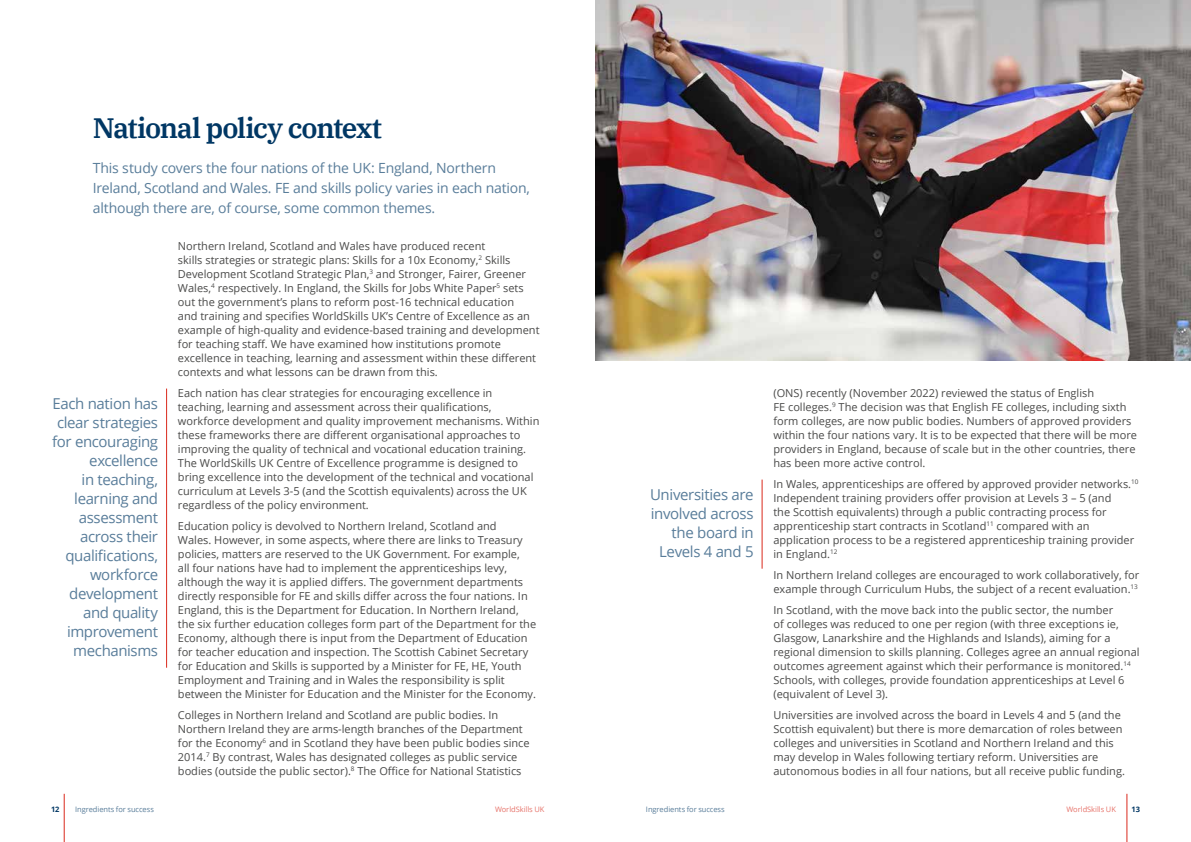
<style>
.page{position:relative;width:1191px;height:842px;background:#fff}
.page>*{position:absolute;margin:0;border:0;box-sizing:border-box;transform-origin:0 0}
.t1{font:600 28px "IBM Plex Serif";letter-spacing:-.045em;color:#003764}
.t2{font:15px/19px "Open Sans";letter-spacing:-.025em;color:#597d9a;text-align:right}
.t3{font:14px/20px "Open Sans";letter-spacing:-.015em;color:#597d9a}
.t4{font:11px/14px "Open Sans";color:#4a4a49}
.t5{font:7.5px "Open Sans";letter-spacing:-.01em;color:#597d9a}
.t6{font:7.5px "Open Sans";letter-spacing:-.01em;color:#e7746b}
.t7{font:700 7.5px "Open Sans";color:#003764}
</style>
<div class="page">
<hr style="left:762px;top:480px;width:1px;height:89px;background:#da291c">
<hr style="left:166px;top:389px;width:1px;height:279px;background:#da291c">
<img style="left:595px;top:0;width:596px;height:360px">
<hr style="left:64px;top:794px;width:1px;height:48px;background:#da291c">
<hr style="left:1126px;top:794px;width:1px;height:48px;background:#da291c">
<h1 class="t1" style="left:93px;top:106px;width:291px">National policy context</h1>
<p class="t3" style="left:93px;top:158px;width:439px">This study covers the four nations of the UK: England, Northern<br>Ireland, Scotland and Wales. FE and skills policy varies in each nation, although there are, of course, some common themes.</p>
<p class="t4" style="left:178px;top:239px;width:363px">Northern Ireland, Scotland and Wales have produced recent<br>skills strategies or strategic plans: Skills for a 10x Economy,<sup>2</sup> Skills Development Scotland Strategic Plan,<sup>3</sup> and Stronger, Fairer, Greener Wales,<sup>4</sup> respectively. In England, the Skills for Jobs White Paper<sup>5</sup> sets out the government’s plans to reform post-16 technical education<br>and training and specifies WorldSkills UK’s Centre of Excellence as an example of high-quality and evidence-based training and development for teaching staff. We have examined how institutions promote excellence in teaching, learning and assessment within these different contexts and what lessons can be drawn from this.</p>
<p class="t4" style="left:178px;top:386px;width:363px">Each nation has clear strategies for encouraging excellence in teaching, learning and assessment across their qualifications, workforce development and quality improvement mechanisms. Within these frameworks there are different organisational approaches to improving the quality of technical and vocational education training.<br>The WorldSkills UK Centre of Excellence programme is designed to bring excellence into the development of the technical and vocational curriculum at Levels 3-5 (and the Scottish equivalents) across the UK regardless of the policy environment.</p>
<p class="t4" style="left:178px;top:519px;width:360px">Education policy is devolved to Northern Ireland, Scotland and<br>Wales. However, in some aspects, where there are links to Treasury policies, matters are reserved to the UK Government. For example,<br>all four nations have had to implement the apprenticeships levy, although the way it is applied differs. The government departments directly responsible for FE and skills differ across the four nations. In England, this is the Department for Education. In Northern Ireland, the six further education colleges form part of the Department for the Economy, although there is input from the Department of Education for teacher education and inspection. The Scottish Cabinet Secretary for Education and Skills is supported by a Minister for FE, HE, Youth Employment and Training and in Wales the responsibility is split between the Minister for Education and the Minister for the Economy.</p>
<p class="t4" style="left:178px;top:708px;width:353px">Colleges in Northern Ireland and Scotland are public bodies. In Northern Ireland they are arms-length branches of the Department for the Economy<sup>6</sup> and in Scotland they have been public bodies since 2014.<sup>7</sup> By contrast, Wales has designated colleges as public service bodies (outside the public sector).<sup>8</sup> The Office for National Statistics</p>
<h2 class="t2" style="left:52px;top:393px;width:107px">Each nation has clear strategies for encouraging excellence<br>in teaching, learning and assessment across their qualifications, workforce development and quality improvement mechanisms</h2>
<h2 class="t2" style="left:650px;top:484px;width:105px">Universities are involved across the board in<br>Levels 4 and 5</h2>
<p class="t4" style="left:773px;top:386px;width:365px">(ONS) recently (November 2022) reviewed the status of English<br>FE colleges.<sup>9</sup> The decision was that English FE colleges, including sixth form colleges, are now public bodies. Numbers of approved providers within the four nations vary. It is to be expected that there will be more providers in England, because of scale but in the other countries, there has been more active control.</p>
<p class="t4" style="left:773px;top:477px;width:366px">In Wales, apprenticeships are offered by approved provider networks.<sup>10<br></sup>Independent training providers offer provision at Levels 3 – 5 (and<br>the Scottish equivalents) through a public contracting process for apprenticeship start contracts in Scotland<sup>11</sup> compared with an application process to be a registered apprenticeship training provider in England.<sup>12</sup></p>
<p class="t4" style="left:773px;top:568px;width:367px">In Northern Ireland colleges are encouraged to work collaboratively, for example through Curriculum Hubs, the subject of a recent evaluation.<sup>13</sup></p>
<p class="t4" style="left:773px;top:603px;width:368px">In Scotland, with the move back into the public sector, the number<br>of colleges was reduced to one per region (with three exceptions ie, Glasgow, Lanarkshire and the Highlands and Islands), aiming for a regional dimension to skills planning. Colleges agree an annual regional outcomes agreement against which their performance is monitored.<sup>14<br></sup>Schools, with colleges, provide foundation apprenticeships at Level 6 (equivalent of Level 3).</p>
<p class="t4" style="left:773px;top:708px;width:353px">Universities are involved across the board in Levels 4 and 5 (and the Scottish equivalent) but there is more demarcation of roles between colleges and universities in Scotland and Northern Ireland and this may develop in Wales following tertiary reform. Universities are autonomous bodies in all four nations, but all receive public funding.</p>
<p class="t7" style="left:51px;top:804px;width:10px">12</p>
<p class="t5" style="left:75px;top:804px;width:80px">Ingredients for success</p>
<p class="t6" style="left:495px;top:804px;width:51px">WorldSkills UK</p>
<p class="t5" style="left:646px;top:804px;width:80px">Ingredients for success</p>
<p class="t6" style="left:1066px;top:804px;width:51px">WorldSkills UK</p>
<p class="t7" style="left:1131px;top:804px;width:10px">13</p>
</div>
